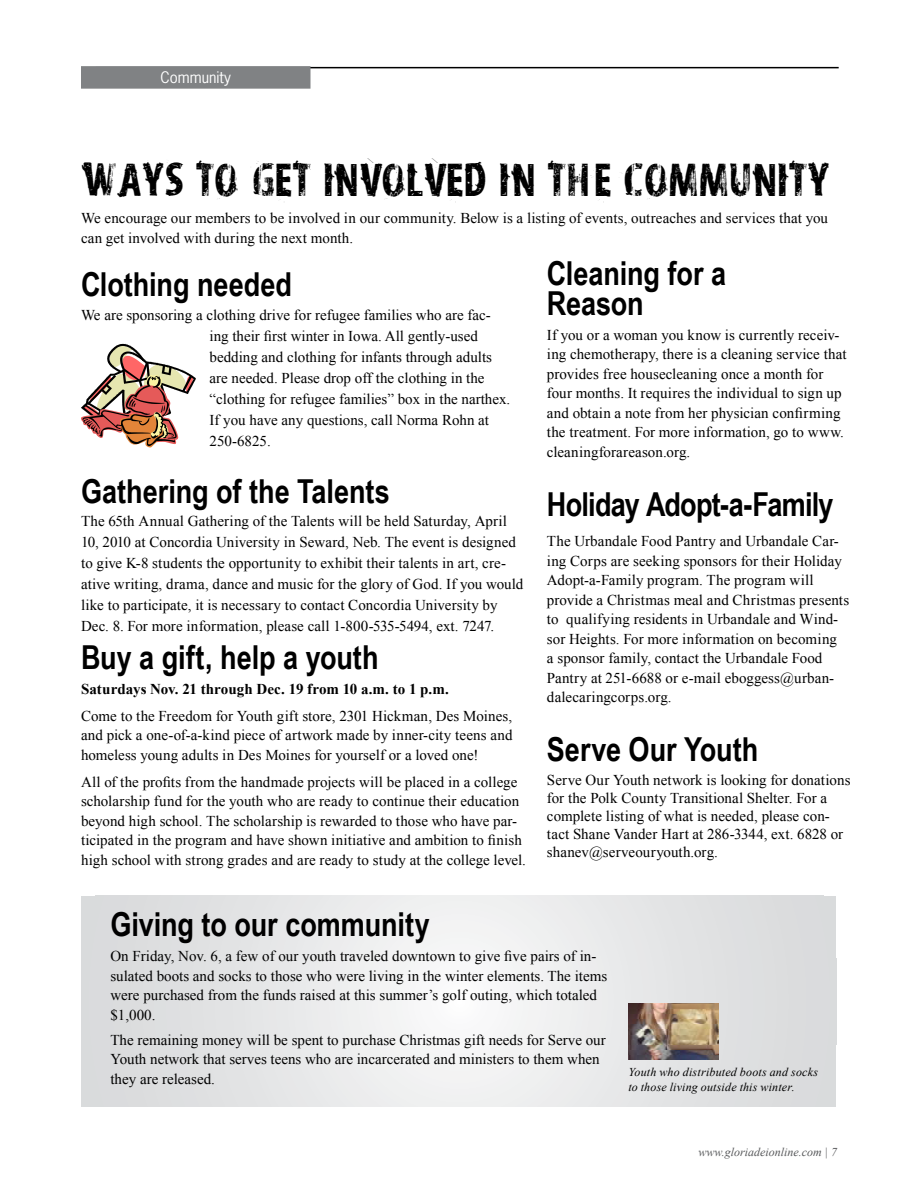
<style>
.page{position:relative;width:918px;height:1188px;background:#fff}
.page>*{position:absolute;margin:0;border:0;box-sizing:border-box;transform-origin:0 0}
.t1{font:40.5px "vtksdistress";letter-spacing:.01em;color:#000}
.t2{font:700 33px/30px "Arial Narrow";letter-spacing:-.005em;color:#000}
.t3{font:15px/19.5px "Times New Roman";color:#000}
.t4{font:700 15px "Times New Roman";color:#000}
.t5{font:15px "News Gothic Std";color:#fff}
.t6{font:italic 12px/15px "Times New Roman";letter-spacing:.015em;color:#000}
.t7{font:italic 12px "Times New Roman";color:#58595b}
</style>
<div class="page">
<hr style="left:96px;top:67px;width:743px;height:1px;background:#000">
<div style="left:82px;top:67px;width:228px;height:21px;background:#808284"></div>
<div style="left:81px;top:66px;width:229px;height:23px;border:2px solid #808284"></div>
<svg style="left:381px;top:1106px;width:72px;height:1px"></svg>
<svg style="left:81px;top:344px;width:115px;height:103px"></svg>
<svg style="left:82px;top:896px;width:754px;height:210px"></svg>
<img style="left:628px;top:1003px;width:90px;height:57px">
<p class="t5" style="left:161px;top:68px;width:72px">Community</p>
<h1 class="t1" style="left:81px;top:158px;width:750px">WAYS TO GET INVOLVED IN THE COMMUNITY</h1>
<p class="t3" style="left:81px;top:208px;width:749px">We encourage our members to be involved in our community. Below is a listing of events, outreaches and services that you can get involved with during the next month.</p>
<h2 class="t2" style="left:81px;top:267px;width:212px">Clothing needed</h2>
<p class="t3" style="left:210px;top:305px;width:302px;line-height:21px;text-indent:-129px">We are sponsoring a clothing drive for refugee families who are fac&shy;ing their first winter in Iowa. All gently-used bedding and clothing for infants through adults are needed. Please drop off the clothing in the “clothing for refugee families” box in the narthex.<br>If you have any questions, call Norma Rohn at 250-6825.</p>
<h2 class="t2" style="left:81px;top:474px;width:310px">Gathering of the Talents</h2>
<p class="t3" style="left:81px;top:510px;width:444px;line-height:21px">The 65th Annual Gathering of the Talents will be held Saturday, April 10, 2010 at Concordia University in Seward, Neb. The event is designed to give K-8 students the opportunity to exhibit their talents in art, cre&shy;ative writing, drama, dance and music for the glory of God. If you would like to participate, it is necessary to contact Concordia University by Dec. 8. For more information, please call 1-800-535-5494, ext. 7247.</p>
<h2 class="t2" style="left:81px;top:641px;width:299px">Buy a gift, help a youth</h2>
<p class="t4" style="left:81px;top:679px;width:369px">Saturdays Nov. 21 through Dec. 19 from 10 a.m. to 1 p.m.</p>
<p class="t3" style="left:81px;top:706px;width:433px;text-align:justify">Come to the Freedom for Youth gift store, 2301 Hickman, Des Moines, and pick a one-of-a-kind piece of artwork made by inner-city teens and homeless young adults in Des Moines for yourself or a loved one!</p>
<p class="t3" style="left:81px;top:772px;width:446px">All of the profits from the handmade projects will be placed in a college scholarship fund for the youth who are ready to continue their education beyond high school. The scholarship is rewarded to those who have par&shy;ticipated in the program and have shown initiative and ambition to finish high school with strong grades and are ready to study at the college level.</p>
<h2 class="t2" style="left:547px;top:257px;width:181px">Cleaning for a<br>Reason</h2>
<p class="t3" style="left:547px;top:325px;width:301px">If you or a woman you know is currently receiv&shy;ing chemotherapy, there is a cleaning service that provides free housecleaning once a month for four months. It requires the individual to sign up and obtain a note from her physician confirming the treatment. For more information, go to www. cleaningforareason.org.</p>
<h2 class="t2" style="left:547px;top:488px;width:288px">Holiday Adopt-a-Family</h2>
<p class="t3" style="left:547px;top:531px;width:304px">The Urbandale Food Pantry and Urbandale Car&shy;ing Corps are seeking sponsors for their Holiday Adopt-a-Family program. The program will provide a Christmas meal and Christmas presents to qualifying residents in Urbandale and Wind&shy;sor Heights. For more information on becoming<br>a sponsor family, contact the Urbandale Food Pantry at 251-6688 or e-mail eboggess@urban&shy;dalecaringcorps.org.</p>
<h2 class="t2" style="left:547px;top:733px;width:213px">Serve Our Youth</h2>
<p class="t3" style="left:547px;top:771px;width:305px;line-height:18px">Serve Our Youth network is looking for donations for the Polk County Transitional Shelter. For a complete listing of what is needed, please con&shy;tact Shane Vander Hart at 286-3344, ext. 6828 or shanev@serveouryouth.org.</p>
<h2 class="t2" style="left:110px;top:908px;width:321px">Giving to our community</h2>
<p class="t3" style="left:110px;top:946px;width:498px">On Friday, Nov. 6, a few of our youth traveled downtown to give five pairs of in&shy;sulated boots and socks to those who were living in the winter elements. The items were purchased from the funds raised at this summer’s golf outing, which totaled $1,000.</p>
<p class="t3" style="left:110px;top:1030px;width:497px">The remaining money will be spent to purchase Christmas gift needs for Serve our<br>Youth network that serves teens who are incarcerated and ministers to them when they are released.</p>
<p class="t6" style="left:628px;top:1064px;width:191px">Youth who distributed boots and socks to those living outside this winter.</p>
<p class="t7" style="left:699px;top:1144px;width:131px">www.gloriadeionline.com |</p>
</div>
